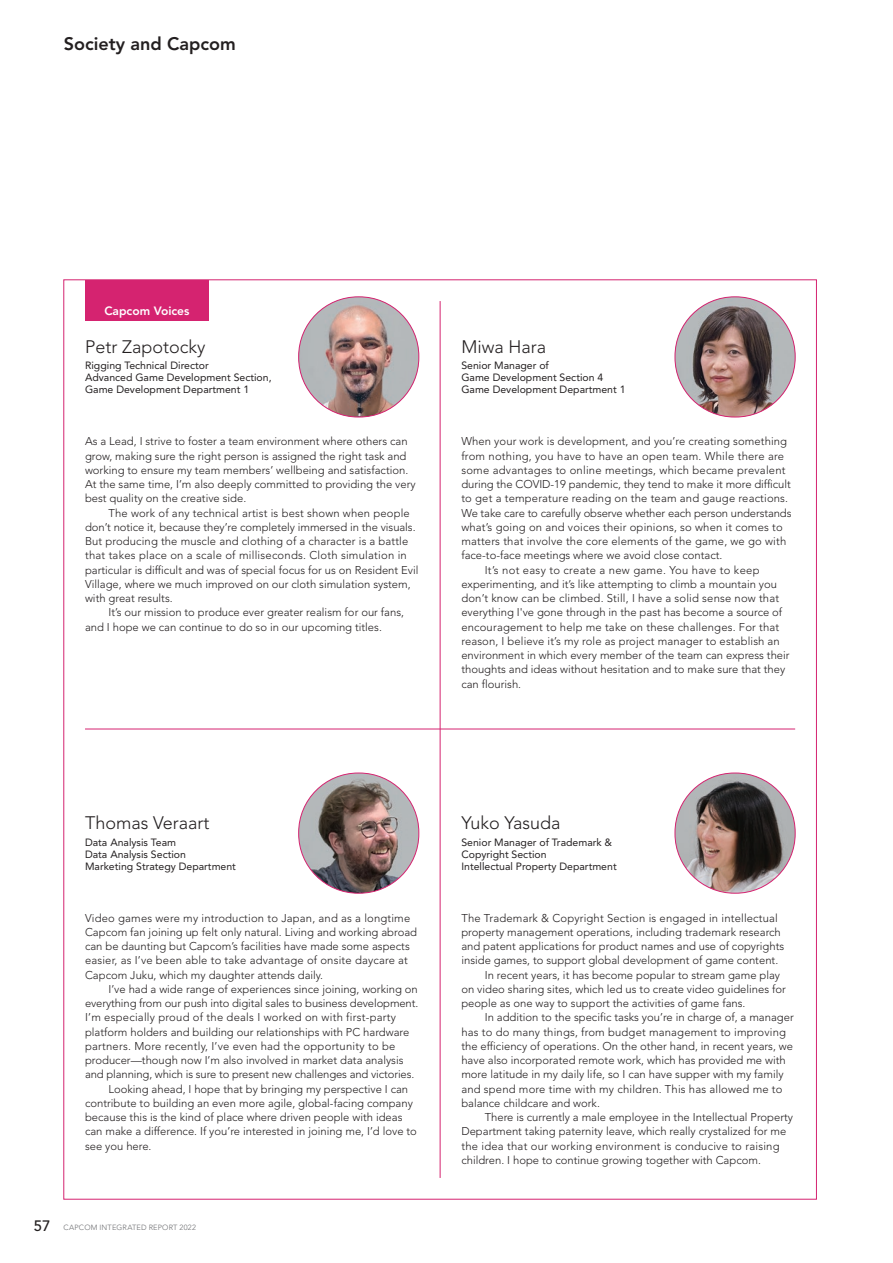
<style>
.page{position:relative;width:893px;height:1263px;background:#fff}
.page>*{position:absolute;margin:0;border:0;box-sizing:border-box;transform-origin:0 0}
.t1{font:300 18px "Avenir LT Std";color:#231f20}
.t2{font:800 18px "Avenir LT Std";color:#231f20}
.t3{font:800 12px "Avenir LT Std";color:#fff}
.t4{font:300 11.25px/14.2px "Avenir LT Std";color:#231f20}
.t5{font:300 11.25px "Avenir LT Std";letter-spacing:.02em;color:#231f20}
.t6{font:300 11.25px "Avenir LT Std";letter-spacing:.025em;color:#231f20}
.t7{font:10.5px/12px "Avenir LT Std";color:#231f20}
.t8{font:300 7.5px "Avenir LT Std";letter-spacing:.025em;color:#6c6d70}
.s1{font-weight:500;font-size:15px;color:#231f20}
</style>
<div class="page">
<div style="left:85px;top:280px;width:124px;height:40px;background:#d52370"></div>
<img style="left:299px;top:298px;width:120px;height:119px">
<img style="left:675px;top:298px;width:120px;height:119px">
<img style="left:675px;top:773px;width:120px;height:120px">
<hr style="left:440px;top:301px;width:1px;height:877px;background:#d52370">
<hr style="left:85px;top:729px;width:710px;height:1px;background:#d52370">
<img style="left:299px;top:773px;width:120px;height:120px">
<h1 class="t2" style="left:64px;top:33px;width:173px">Society and Capcom</h1>
<p class="t3" style="left:104px;top:303px;width:87px">Capcom Voices</p>
<h1 class="t1" style="left:85px;top:336px;width:122px">Petr Zapotocky</h1>
<h1 class="t1" style="left:461px;top:336px;width:86px">Miwa Hara</h1>
<p class="t7" style="left:85px;top:360px;width:188px">Rigging Technical Director<br>Advanced Game Development Section,<br>Game Development Department 1</p>
<p class="t7" style="left:461px;top:360px;width:166px">Senior Manager of<br>Game Development Section 4<br>Game Development Department 1</p>
<p class="t4" style="left:85px;top:434px;width:332px">As a Lead, I strive to foster a team environment where others can grow, making sure the right person is assigned the right task and working to ensure my team members’ wellbeing and satisfaction.<br>At the same time, I’m also deeply committed to providing the very best quality on the creative side.</p>
<p class="t4" style="left:85px;top:506px;width:335px;text-indent:23px">The work of any technical artist is best shown when people don’t notice it, because they’re completely immersed in the visuals.<br>But producing the muscle and clothing of a character is a battle that takes place on a scale of milliseconds. Cloth simulation in particular is difficult and was of special focus for us on Resident Evil Village, where we much improved on our cloth simulation system, with great results.</p>
<p class="t4" style="left:85px;top:605px;width:321px;text-indent:23px">It’s our mission to produce ever greater realism for our fans, and I hope we can continue to do so in our upcoming titles.</p>
<p class="t4" style="left:461px;top:434px;width:327px">When your work is development, and you’re creating something</p>
<p class="t5" style="left:461px;top:449px;width:324px">from nothing, you have to have an open team. While there are</p>
<p class="t5" style="left:461px;top:463px;width:326px">some advantages to online meetings, which became prevalent</p>
<p class="t4" style="left:461px;top:477px;width:331px">during the COVID-19 pandemic, they tend to make it more difficult</p>
<p class="t4" style="left:461px;top:491px;width:328px">to get a temperature reading on the team and gauge reactions.</p>
<p class="t4" style="left:461px;top:506px;width:332px">We take care to carefully observe whether each person understands</p>
<p class="t4" style="left:461px;top:520px;width:323px">what’s going on and voices their opinions, so when it comes to</p>
<p class="t4" style="left:461px;top:534px;width:326px">matters that involve the core elements of the game, we go with</p>
<p class="t4" style="left:461px;top:548px;width:263px">face-to-face meetings where we avoid close contact.</p>
<p class="t6" style="left:485px;top:563px;width:276px">It’s not easy to create a new game. You have to keep</p>
<p class="t4" style="left:461px;top:577px;width:317px">experimenting, and it’s like attempting to climb a mountain you</p>
<p class="t4" style="left:461px;top:591px;width:319px">don’t know can be climbed. Still, I have a solid sense now that</p>
<p class="t4" style="left:461px;top:605px;width:322px">everything I've gone through in the past has become a source of</p>
<p class="t4" style="left:461px;top:620px;width:319px">encouragement to help me take on these challenges. For that</p>
<p class="t4" style="left:461px;top:634px;width:320px">reason, I believe it’s my role as project manager to establish an</p>
<p class="t4" style="left:461px;top:648px;width:330px">environment in which every member of the team can express their</p>
<p class="t4" style="left:461px;top:662px;width:325px">thoughts and ideas without hesitation and to make sure that they</p>
<p class="t4" style="left:461px;top:677px;width:61px">can flourish.</p>
<h1 class="t1" style="left:85px;top:813px;width:126px">Thomas Veraart</h1>
<h1 class="t1" style="left:461px;top:813px;width:101px">Yuko Yasuda</h1>
<p class="t7" style="left:85px;top:836px;width:152px">Data Analysis Team<br>Data Analysis Section<br>Marketing Strategy Department</p>
<p class="t7" style="left:461px;top:836px;width:157px">Senior Manager of Trademark &amp;<br>Copyright Section<br>Intellectual Property Department</p>
<p class="t4" style="left:85px;top:910px;width:334px">Video games were my introduction to Japan, and as a longtime Capcom fan joining up felt only natural. Living and working abroad can be daunting but Capcom’s facilities have made some aspects easier, as I’ve been able to take advantage of onsite daycare at Capcom Juku, which my daughter attends daily.</p>
<p class="t4" style="left:108px;top:982px;width:311px">I’ve had a wide range of experiences since joining, working on</p>
<p class="t4" style="left:85px;top:996px;width:335px">everything from our push into digital sales to business development.</p>
<p class="t5" style="left:85px;top:1011px;width:312px">I’m especially proud of the deals I worked on with first-party</p>
<p class="t4" style="left:85px;top:1024px;width:326px">platform holders and building our relationships with PC hardware</p>
<p class="t5" style="left:85px;top:1039px;width:312px">partners. More recently, I’ve even had the opportunity to be</p>
<p class="t4" style="left:85px;top:1053px;width:320px">producer—though now I’m also involved in market data analysis</p>
<p class="t4" style="left:85px;top:1067px;width:331px">and planning, which is sure to present new challenges and victories.</p>
<p class="t4" style="left:108px;top:1082px;width:301px">Looking ahead, I hope that by bringing my perspective I can</p>
<p class="t4" style="left:85px;top:1096px;width:329px">contribute to building an even more agile, global-facing company</p>
<p class="t4" style="left:85px;top:1110px;width:319px">because this is the kind of place where driven people with ideas</p>
<p class="t4" style="left:85px;top:1124px;width:333px">can make a difference. If you’re interested in joining me, I’d love to</p>
<p class="t4" style="left:85px;top:1139px;width:68px">see you here.</p>
<p class="t4" style="left:461px;top:911px;width:318px">The Trademark &amp; Copyright Section is engaged in intellectual</p>
<p class="t4" style="left:461px;top:925px;width:321px">property management operations, including trademark research</p>
<p class="t4" style="left:461px;top:939px;width:324px">and patent applications for product names and use of copyrights</p>
<p class="t4" style="left:461px;top:953px;width:318px">inside games, to support global development of game content.</p>
<p class="t4" style="left:485px;top:968px;width:297px">In recent years, it has become popular to stream game play</p>
<p class="t4" style="left:461px;top:982px;width:326px">on video sharing sites, which led us to create video guidelines for</p>
<p class="t4" style="left:461px;top:996px;width:286px">people as one way to support the activities of game fans.</p>
<p class="t4" style="left:485px;top:1010px;width:310px">In addition to the specific tasks you’re in charge of, a manager</p>
<p class="t4" style="left:461px;top:1025px;width:326px">has to do many things, from budget management to improving</p>
<p class="t4" style="left:461px;top:1039px;width:333px">the efficiency of operations. On the other hand, in recent years, we</p>
<p class="t4" style="left:461px;top:1053px;width:326px">have also incorporated remote work, which has provided me with</p>
<p class="t4" style="left:461px;top:1067px;width:324px">more latitude in my daily life, so I can have supper with my family</p>
<p class="t4" style="left:461px;top:1082px;width:323px">and spend more time with my children. This has allowed me to</p>
<p class="t4" style="left:461px;top:1096px;width:140px">balance childcare and work.</p>
<p class="t4" style="left:485px;top:1110px;width:310px">There is currently a male employee in the Intellectual Property</p>
<p class="t4" style="left:461px;top:1124px;width:326px">Department taking paternity leave, which really crystalized for me</p>
<p class="t5" style="left:461px;top:1139px;width:320px">the idea that our working environment is conducive to raising</p>
<p class="t4" style="left:461px;top:1153px;width:301px">children. I hope to continue growing together with Capcom.</p>
<p class="t8" style="left:34px;top:1223px;width:163px"><span class="s1">57</span> CAPCOM INTEGRATED REPORT 2022</p>
</div>
